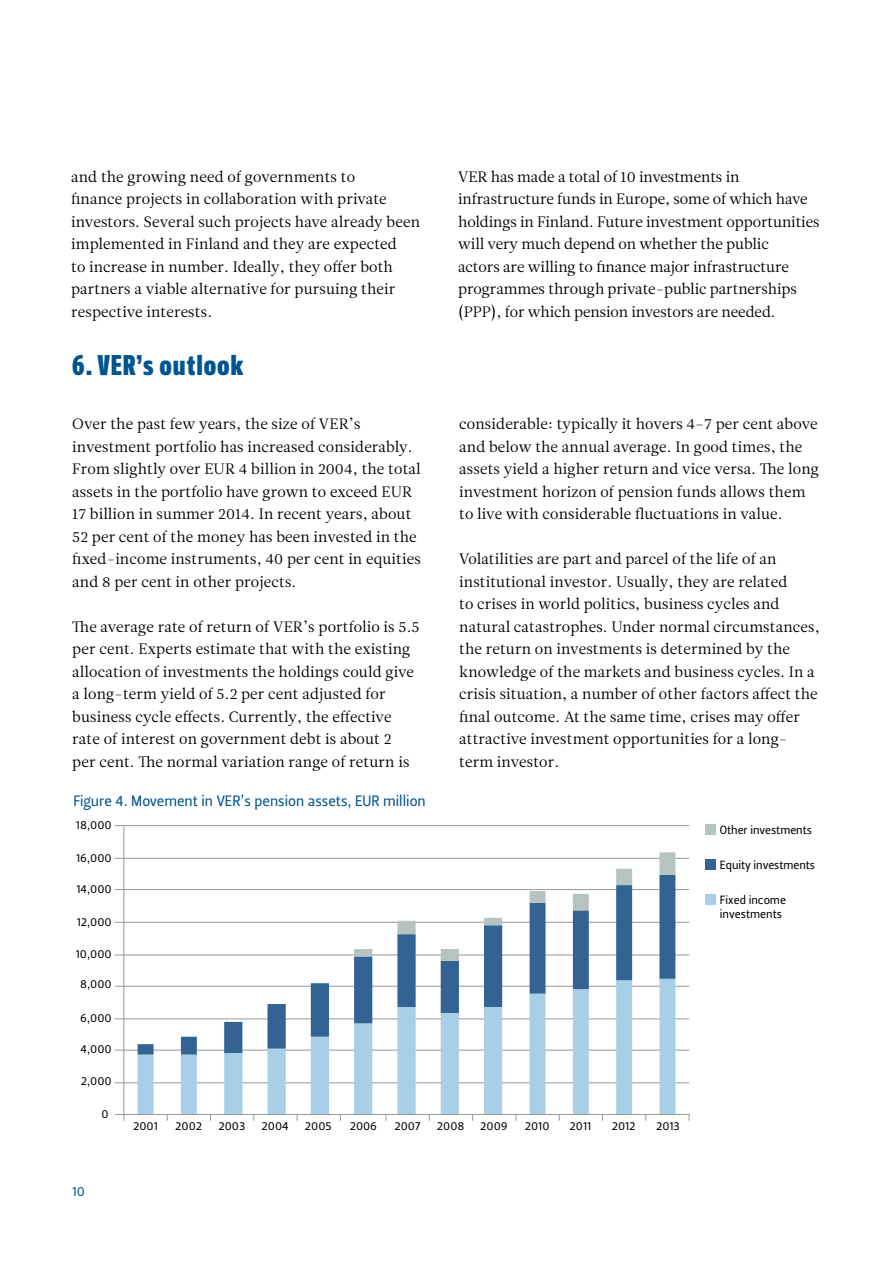
<style>
.page{position:relative;width:893px;height:1263px;background:#fff}
.page>*{position:absolute;margin:0;border:0;box-sizing:border-box;transform-origin:0 0}
.t1{font:28.5px "Leitura Headline Sans";letter-spacing:.03em;color:#005590}
.t2{font:15px/22.5px "Leitura News Roman 1";letter-spacing:.01em;color:#000}
.t3{font:15px "Leitura Sans Grot 2";color:#005590}
.t4{font:13.5px "Leitura Sans Grot 2";color:#005590}
.t5{font:11.85px/14.2px "Leitura Sans Grot 2";color:#000}
</style>
<div class="page">
<hr style="left:124px;top:1082px;width:565px;height:1px;background:#989898">
<hr style="left:124px;top:1050px;width:565px;height:1px;background:#989898">
<hr style="left:124px;top:1018px;width:565px;height:1px;background:#989898">
<hr style="left:124px;top:986px;width:565px;height:1px;background:#989898">
<hr style="left:124px;top:954px;width:565px;height:1px;background:#989898">
<hr style="left:124px;top:922px;width:565px;height:1px;background:#989898">
<hr style="left:124px;top:889px;width:565px;height:1px;background:#989898">
<hr style="left:124px;top:858px;width:565px;height:1px;background:#989898">
<hr style="left:124px;top:825px;width:565px;height:1px;background:#989898">
<svg style="left:138px;top:1054px;width:537px;height:60px"></svg>
<svg style="left:138px;top:921px;width:537px;height:133px"></svg>
<svg style="left:354px;top:852px;width:321px;height:109px"></svg>
<hr style="left:123px;top:826px;width:1px;height:288px;background:#989898">
<hr style="left:115px;top:1114px;width:575px;height:1px;background:#989898">
<div style="left:705px;top:824px;width:10px;height:11px;background:#b5c4c1"></div>
<div style="left:705px;top:859px;width:10px;height:11px;background:#326392"></div>
<div style="left:705px;top:894px;width:10px;height:11px;background:#a7d0e8"></div>
<p class="t2" style="left:71px;top:165px;width:350px">and the growing need of governments to<br>finance projects in collaboration with private investors. Several such projects have already been implemented in Finland and they are expected<br>to increase in number. Ideally, they offer both partners a viable alternative for pursuing their respective interests.</p>
<p class="t2" style="left:458px;top:165px;width:363px">VER has made a total of 10 investments in infrastructure funds in Europe, some of which have holdings in Finland. Future investment opportunities will very much depend on whether the public<br>actors are willing to finance major infrastructure programmes through private-public partnerships (PPP), for which pension investors are needed.</p>
<h1 class="t1" style="left:72px;top:348px;width:173px">6. VER’s outlook</h1>
<p class="t2" style="left:72px;top:413px;width:350px">Over the past few years, the size of VER’s investment portfolio has increased considerably.<br>From slightly over EUR 4 billion in 2004, the total assets in the portfolio have grown to exceed EUR 17 billion in summer 2014. In recent years, about 52 per cent of the money has been invested in the fixed-income instruments, 40 per cent in equities and 8 per cent in other projects.</p>
<p class="t2" style="left:72px;top:615px;width:349px">The average rate of return of VER’s portfolio is 5.5 per cent. Experts estimate that with the existing allocation of investments the holdings could give a long-term yield of 5.2 per cent adjusted for business cycle effects. Currently, the effective rate of interest on government debt is about 2<br>per cent. The normal variation range of return is</p>
<p class="t3" style="left:73px;top:792px;width:354px">Figure 4. Movement in VER’s pension assets, EUR million</p>
<p class="t2" style="left:459px;top:413px;width:361px">considerable: typically it hovers 4–7 per cent above and below the annual average. In good times, the assets yield a higher return and vice versa. The long investment horizon of pension funds allows them to live with considerable fluctuations in value.</p>
<p class="t2" style="left:459px;top:548px;width:362px">Volatilities are part and parcel of the life of an institutional investor. Usually, they are related<br>to crises in world politics, business cycles and natural catastrophes. Under normal circumstances, the return on investments is determined by the knowledge of the markets and business cycles. In a crisis situation, a number of other factors affect the final outcome. At the same time, crises may offer attractive investment opportunities for a long&shy;term investor.</p>
<p class="t5" style="left:76px;top:817px;width:37px">18,000</p>
<p class="t5" style="left:720px;top:823px;width:94px">Other investments</p>
<p class="t5" style="left:720px;top:858px;width:97px">Equity investments</p>
<p class="t5" style="left:720px;top:893px;width:68px">Fixed income investments</p>
<p class="t5" style="left:76px;top:851px;width:37px">16,000</p>
<p class="t5" style="left:76px;top:882px;width:37px">14,000</p>
<p class="t5" style="left:77px;top:915px;width:37px">12,000</p>
<p class="t5" style="left:76px;top:947px;width:37px">10,000</p>
<p class="t5" style="left:80px;top:977px;width:33px">8,000</p>
<p class="t5" style="left:80px;top:1011px;width:33px">6,000</p>
<p class="t5" style="left:81px;top:1042px;width:33px">4,000</p>
<p class="t5" style="left:81px;top:1074px;width:32px">2,000</p>
<p class="t5" style="left:102px;top:1107px;width:9px">0</p>
<p class="t4" style="left:72px;top:1183px;width:14px">10</p>
<p class="t5" style="left:133px;top:1118px;width:26px">2001</p>
<p class="t5" style="left:175px;top:1118px;width:28px">2002</p>
<p class="t5" style="left:218px;top:1118px;width:28px">2003</p>
<p class="t5" style="left:262px;top:1118px;width:29px">2004</p>
<p class="t5" style="left:305px;top:1118px;width:28px">2005</p>
<p class="t5" style="left:350px;top:1118px;width:29px">2006</p>
<p class="t5" style="left:395px;top:1118px;width:27px">2007</p>
<p class="t5" style="left:437px;top:1118px;width:29px">2008</p>
<p class="t5" style="left:480px;top:1118px;width:29px">2009</p>
<p class="t5" style="left:525px;top:1118px;width:26px">2010</p>
<p class="t5" style="left:570px;top:1118px;width:23px">2011</p>
<p class="t5" style="left:612px;top:1118px;width:25px">2012</p>
<p class="t5" style="left:656px;top:1118px;width:25px">2013</p>
</div>
